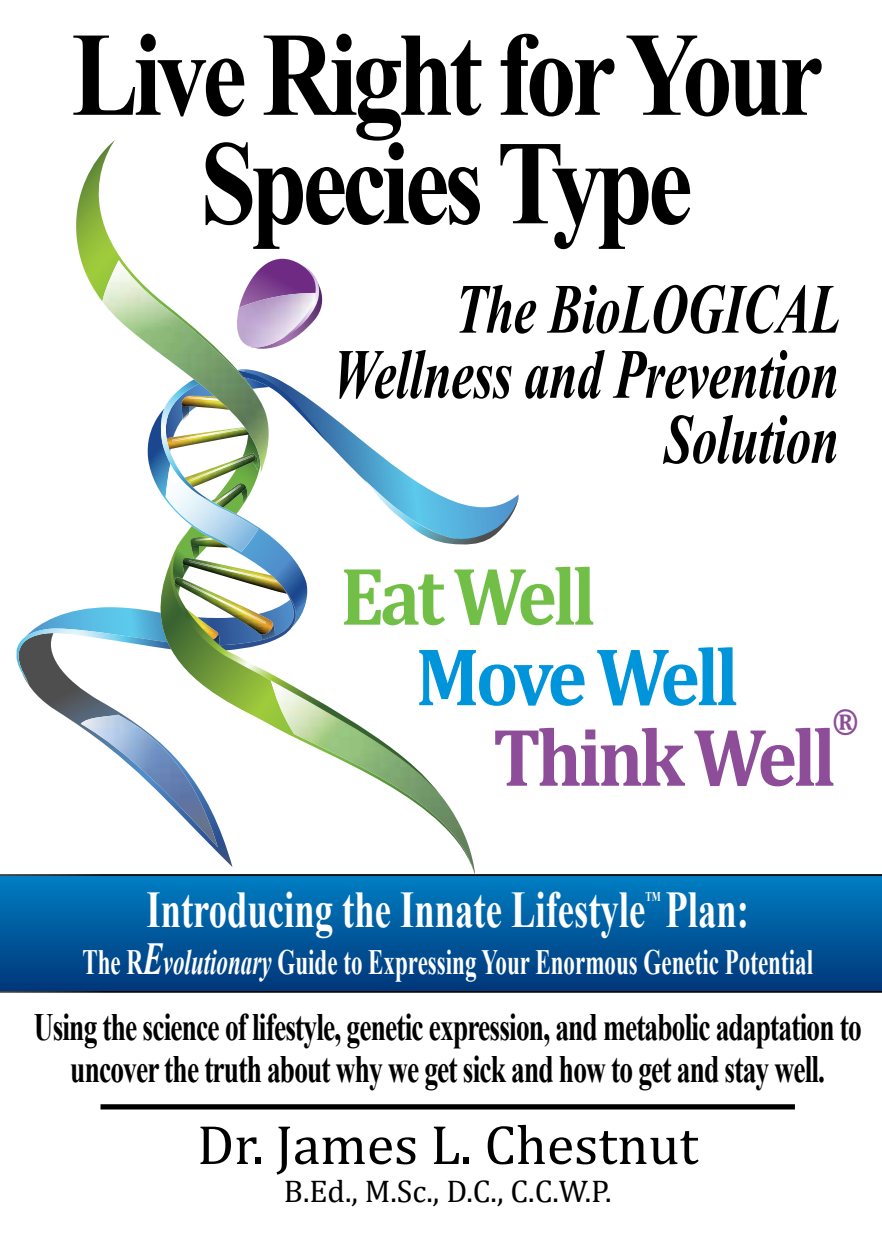
<style>
.page{position:relative;width:882px;height:1260px;background:#fff}
.page>*{position:absolute;margin:0;border:0;box-sizing:border-box;transform-origin:0 0}
.t1{font:700 119.7px/108.5px "Times New Roman";letter-spacing:-.05em;color:#000;text-align:center;scale:.84 1}
.t2{font:700 82.77px "Cambria";letter-spacing:-.05em;color:#8d4d98;scale:.91 1}
.t3{font:700 82.77px "Cambria";letter-spacing:-.06em;color:#0095da;scale:.91 1}
.t4{font:700 82.77px "Cambria";letter-spacing:-.05em;color:#71bf46;scale:.91 1}
.t5{font:italic 700 70.52px/65.1px "Times New Roman";letter-spacing:-.01em;color:#000;text-align:right;scale:.72 1}
.t6{font:56px "Cambria";color:#000}
.t7{font:700 51.45px "Times New Roman";color:#fff;scale:.71 1}
.t8{font:700 38.68px/42px "Times New Roman";letter-spacing:-.03em;color:#000;text-align:center;scale:.71 1}
.t9{font:700 35.52px "Times New Roman";color:#fff;scale:.65 1}
.t10{font:700 34.65px "Cambria";color:#8d4d98;scale:.91 1}
.t11{font:31.5px "Cambria";color:#000}
.t12{font:700 13.47px "Times New Roman";color:#fff;scale:.71 1}
.s1{font-style:italic;font-size:45.68px}
.s2{font-style:italic}
</style>
<div class="page">
<svg style="left:0;top:874px;width:882px;height:119px;background:#00589a"></svg>
<div style="left:101px;top:1104px;width:694px;height:6px;background:#000"></div>
<svg style="left:76px;top:140px;width:46px;height:161px"></svg>
<svg style="left:17px;top:375px;width:502px;height:501px"></svg>
<img style="left:102px;top:260px;width:167px;height:213px">
<svg style="left:167px;top:532px;width:271px;height:260px"></svg>
<svg style="left:236px;top:259px;width:87px;height:90px"></svg>
<h1 class="t1" style="left:72px;top:17px;width:896px">Live Right for Your<br>Species Type</h1>
<h3 class="t5" style="left:333px;top:275px;width:707px">The BioLOGICAL<br>Wellness and Prevention<br>Solution</h3>
<h2 class="t4" style="left:341px;top:538px;width:282px">Eat Well</h2>
<h2 class="t3" style="left:416px;top:619px;width:356px">Move Well</h2>
<h2 class="t2" style="left:493px;top:699px;width:379px">Think Well</h2>
<p class="t10" style="left:832px;top:697px;width:31px">®</p>
<p class="t12" style="left:645px;top:886px;width:23px">TM</p>
<h3 class="t7" style="left:146px;top:872px;width:850px">Introducing the Innate Lifestyle Plan:</h3>
<p class="t9" style="left:82px;top:936px;width:1126px">The R<span class="s1">E</span><span class="s2">volutionary</span> Guide to Expressing Your Enormous Genetic Potential</p>
<p class="t8" style="left:34px;top:1005px;width:1168px">Using the science of lifestyle, genetic expression, and metabolic adaptation to uncover the truth about why we get sick and how to get and stay well.</p>
<h3 class="t6" style="left:197px;top:1112px;width:503px">Dr. James L. Chestnut</h3>
<p class="t11" style="left:284px;top:1173px;width:329px">B.Ed., M.Sc., D.C., C.C.W.P.</p>
</div>
